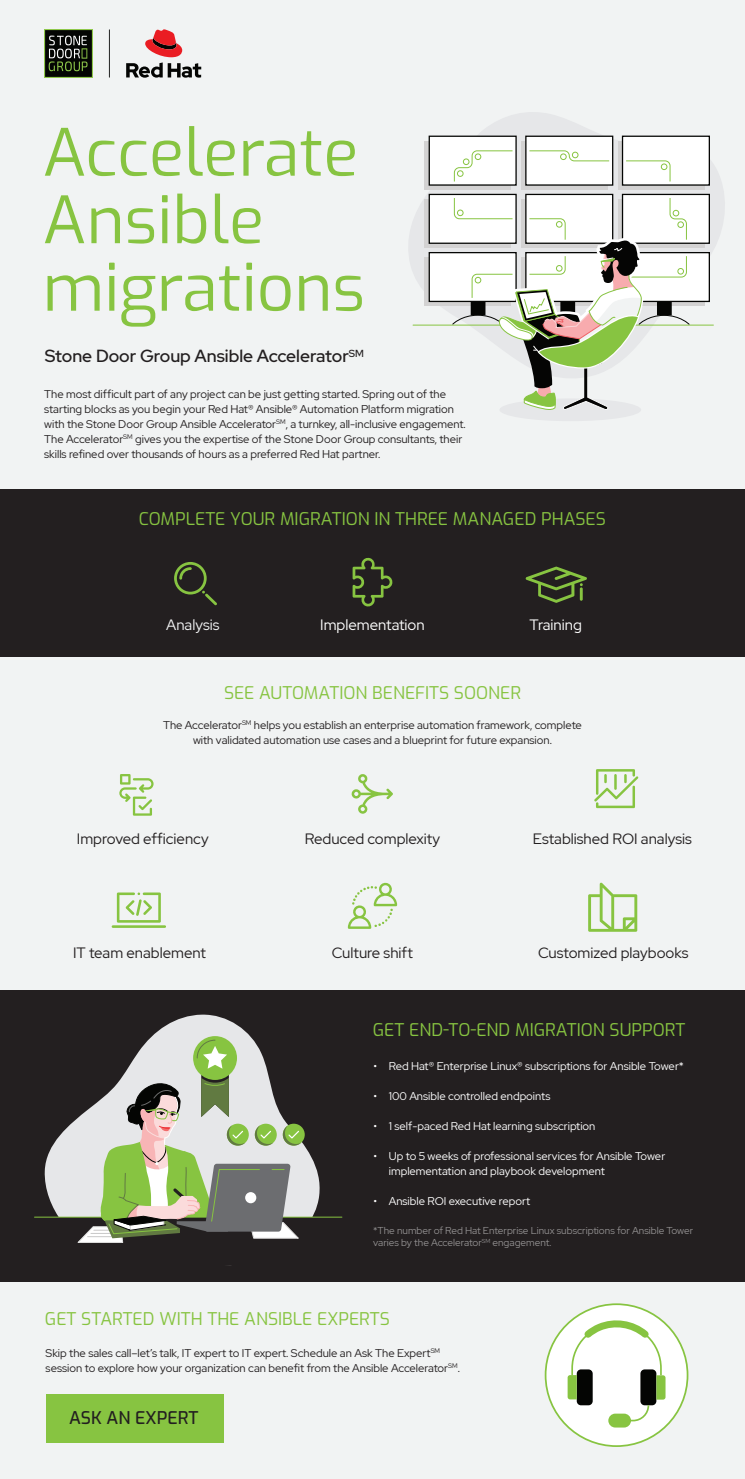
<style>
.page{position:relative;width:745px;height:1479px;background:#fff}
.page>*{position:absolute;margin:0;border:0;box-sizing:border-box;transform-origin:0 0}
.t1{font:65px/67.5px "Exo";color:#87c441}
.t2{font:17.5px "Exo";color:#87c441}
.t3{font:500 17.5px "Red Hat Display";color:#231f20}
.t4{font:17.5px "Exo";color:#231f20}
.t5{font:15px "Red Hat Display";color:#231f20}
.t6{font:15px "Red Hat Display";color:#fff}
.t7{font:15px "Red Hat Display";color:#f2f3f4}
.t8{font:11.25px/15px "Red Hat Display";color:#231f20}
.t9{font:11.25px/15px "Red Hat Display";color:#fff}
.t10{font:10px/12px "Red Hat Display";color:rgb(255 255 255/.5)}
</style>
<div class="page">
<div style="left:0;top:0;width:744px;height:492px;background:#f1f3f3"></div>
<div style="left:0;top:1281px;width:744px;height:197px;background:#f1f3f3"></div>
<div style="left:0;top:653px;width:744px;height:336px;background:#f1f3f3"></div>
<div style="left:0;top:490px;width:744px;height:167px;background:#231f20"></div>
<img style="left:44px;top:29px;width:48px;height:49px">
<hr style="left:109px;top:29px;width:1px;height:49px;background:#040503">
<svg style="left:126px;top:29px;width:75px;height:49px"></svg>
<svg style="left:409px;top:112px;width:316px;height:214px"></svg>
<div style="left:424px;top:199px;width:87px;height:49px;background:#d3d2d2"></div>
<div style="left:424px;top:141px;width:87px;height:49px;background:#d3d2d2"></div>
<div style="left:617px;top:141px;width:87px;height:49px;background:#d3d2d2"></div>
<div style="left:424px;top:257px;width:87px;height:49px;background:#d3d2d2"></div>
<hr style="left:413px;top:324px;width:300px;height:1px;background:#87c441">
<div style="left:428px;top:194px;width:88px;height:50px;background:#fff;border:1px solid #040503"></div>
<div style="left:621px;top:194px;width:88px;height:50px;background:#fff;border:1px solid #040503"></div>
<div style="left:428px;top:136px;width:88px;height:50px;background:#fff;border:1px solid #040503"></div>
<div style="left:525px;top:136px;width:88px;height:50px;background:#fff;border:1px solid #040503"></div>
<div style="left:621px;top:136px;width:88px;height:50px;background:#fff;border:1px solid #040503"></div>
<div style="left:428px;top:252px;width:88px;height:50px;background:#fff;border:1px solid #040503"></div>
<div style="left:621px;top:252px;width:88px;height:50px;background:#fff;border:1px solid #040503"></div>
<div style="left:499px;top:398px;width:141px;height:23px;background:#e6e7e9;border-radius:50%"></div>
<svg style="left:451px;top:150px;width:238px;height:267px"></svg>
<svg style="left:174px;top:562px;width:43px;height:43px"></svg>
<svg style="left:525px;top:566px;width:61px;height:37px"></svg>
<svg style="left:352px;top:557px;width:41px;height:50px"></svg>
<div style="left:0;top:989px;width:744px;height:292px;background:#231f20"></div>
<div style="left:46px;top:1393px;width:178px;height:49px;background:#87c441"></div>
<svg style="left:588px;top:882px;width:49px;height:49px"></svg>
<svg style="left:594px;top:769px;width:44px;height:39px"></svg>
<svg style="left:351px;top:774px;width:42px;height:39px"></svg>
<svg style="left:347px;top:882px;width:50px;height:46px"></svg>
<svg style="left:119px;top:774px;width:34px;height:41px"></svg>
<hr style="left:112px;top:925px;width:54px;height:2px;background:#87c441">
<svg style="left:117px;top:892px;width:44px;height:30px"></svg>
<svg style="left:44px;top:1014px;width:276px;height:252px"></svg>
<div style="left:282px;top:1123px;width:22px;height:22px;background:#87c441;border-radius:50%"></div>
<div style="left:193px;top:1036px;width:44px;height:43px;background:#87c441;border-radius:50%"></div>
<div style="left:7px;top:1217px;width:348px;height:47px;background:#231f20"></div>
<hr style="left:34px;top:1216px;width:308px;height:1px;background:#87c441">
<svg style="left:76px;top:1039px;width:225px;height:204px"></svg>
<div style="left:245px;top:1192px;width:11px;height:11px;background:#fff;border-radius:50%"></div>
<div style="left:545px;top:1304px;width:142px;height:141px;background:#fff;border-radius:50%"></div>
<svg style="left:567px;top:1320px;width:98px;height:102px"></svg>
<div style="left:608px;top:1413px;width:22px;height:14px;background:#87c441;border-radius:7px"></div>
<h1 class="t1" style="left:43px;top:115px;width:324px">Accelerate<br>Ansible migrations</h1>
<h2 class="t3" style="left:45px;top:345px;width:320px">Stone Door Group Ansible Accelerator<sup>SM</sup></h2>
<p class="t8" style="left:44px;top:386px;width:422px">The most difficult part of any project can be just getting started. Spring out of the starting blocks as you begin your Red Hat® Ansible® Automation Platform migration with the Stone Door Group Ansible Accelerator<sup>SM</sup>, a turnkey, all-inclusive engagement.<br>The Accelerator<sup>SM</sup> gives you the expertise of the Stone Door Group consultants, their skills refined over thousands of hours as a preferred Red Hat partner.</p>
<h2 class="t2" style="left:139px;top:505px;width:468px">COMPLETE YOUR MIGRATION IN THREE MANAGED PHASES</h2>
<h3 class="t7" style="left:166px;top:614px;width:55px">Analysis</h3>
<h3 class="t6" style="left:320px;top:614px;width:106px">Implementation</h3>
<h3 class="t6" style="left:529px;top:614px;width:54px">Training</h3>
<h2 class="t2" style="left:224px;top:680px;width:298px">SEE AUTOMATION BENEFITS SOONER</h2>
<p class="t8" style="left:163px;top:717px;width:420px;text-align:center">The Accelerator<sup>SM</sup> helps you establish an enterprise automation framework, complete with validated automation use cases and a blueprint for future expansion.</p>
<h3 class="t5" style="left:77px;top:829px;width:133px">Improved efficiency</h3>
<h3 class="t5" style="left:304px;top:828px;width:137px">Reduced complexity</h3>
<h3 class="t5" style="left:532px;top:828px;width:160px">Established ROI analysis</h3>
<h3 class="t5" style="left:73px;top:942px;width:134px">IT team enablement</h3>
<h3 class="t5" style="left:331px;top:943px;width:82px">Culture shift</h3>
<h3 class="t5" style="left:537px;top:943px;width:152px">Customized playbooks</h3>
<h2 class="t2" style="left:372px;top:1017px;width:314px">GET END-TO-END MIGRATION SUPPORT</h2>
<p class="t9" style="left:388px;top:1058px;width:296px">Red Hat® Enterprise Linux® subscriptions for Ansible Tower*</p>
<p class="t9" style="left:388px;top:1088px;width:163px">100 Ansible controlled endpoints</p>
<p class="t9" style="left:388px;top:1118px;width:208px">1 self-paced Red Hat learning subscription</p>
<p class="t9" style="left:388px;top:1148px;width:278px">Up to 5 weeks of professional services for Ansible Tower implementation and playbook development</p>
<p class="t9" style="left:388px;top:1193px;width:143px">Ansible ROI executive report</p>
<p class="t10" style="left:373px;top:1224px;width:321px">*The number of Red Hat Enterprise Linux subscriptions for Ansible Tower varies by the Accelerator<sup>SM</sup> engagement.</p>
<p class="t9" style="left:373px;top:1058px;width:5px">•</p>
<p class="t9" style="left:373px;top:1088px;width:5px">•</p>
<p class="t9" style="left:373px;top:1118px;width:5px">•</p>
<p class="t9" style="left:373px;top:1148px;width:5px">•</p>
<p class="t9" style="left:373px;top:1193px;width:5px">•</p>
<h2 class="t2" style="left:45px;top:1305px;width:346px">GET STARTED WITH THE ANSIBLE EXPERTS</h2>
<p class="t8" style="left:46px;top:1344px;width:415px">Skip the sales call–let’s talk, IT expert to IT expert. Schedule an Ask The Expert<sup>SM </sup>session to explore how your organization can benefit from the Ansible Accelerator<sup>SM</sup>.</p>
<h2 class="t4" style="left:69px;top:1404px;width:131px">ASK AN EXPERT</h2>
</div>
